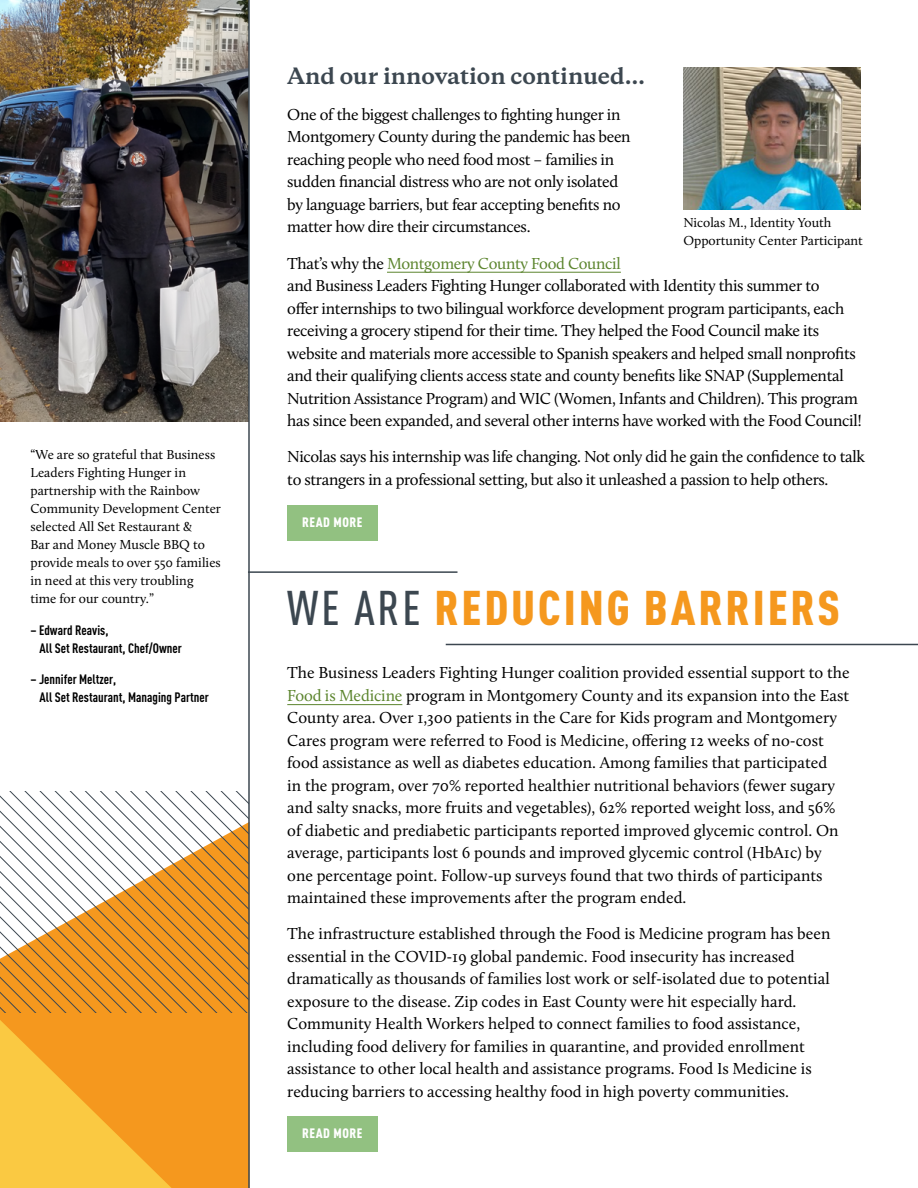
<style>
.page{position:relative;width:918px;height:1188px;background:#fff}
.page>*{position:absolute;margin:0;border:0;box-sizing:border-box;transform-origin:0 0}
.t1{font:48px "DIN Cond Black Alternate";letter-spacing:.06em;color:#f5981e}
.t2{font:700 21px "Galaxie Copernicus";color:#3c4750}
.t3{font:16.5px/22.5px "Calluna";letter-spacing:-.005em;color:#000}
.t4{font:13.5px/18px "Calluna";color:#000}
.t5{font:700 13.5px/18px "DIN Cond";color:#000}
.t6{font:13.5px "DIN Cond Black Alternate";letter-spacing:.04em;color:#fff}
.s1{color:#5c852e}
.s2{font-family:"DIN Cond";font-weight:500;color:#3c4750}
</style>
<div class="page">
<img style="left:0;top:0;width:248px;height:421px">
<div style="left:0;top:1012px;width:248px;height:176px;background:#f5981e"></div>
<svg style="left:0;top:1020px;width:172px;height:168px;background:#f7b02f"></svg>
<hr style="left:387px;top:272px;width:234px;height:1px;background:#5c852e">
<svg style="left:0;top:792px;width:248px;height:220px"></svg>
<hr style="left:287px;top:704px;width:115px;height:1px;background:#5c852e">
<hr style="left:446px;top:644px;width:472px;height:1px;background:#3c4750">
<hr style="left:248px;top:571px;width:210px;height:2px;background:#3c4750">
<img style="left:683px;top:68px;width:178px;height:142px">
<hr style="left:248px;top:0;width:2px;height:1188px;background:#3c4750">
<div style="left:287px;top:505px;width:90px;height:35px;background:#92c181"></div>
<div style="left:287px;top:1117px;width:90px;height:35px;background:#92c181"></div>
<p class="t4" style="left:30px;top:446px;width:192px">“We are so grateful that Business<br>Leaders Fighting Hunger in partnership with the Rainbow<br>Community Development Center selected All Set Restaurant &amp;<br>Bar and Money Muscle BBQ to provide meals to over 550 families in need at this very troubling time for our country.”</p>
<p class="t5" style="left:39px;top:621px;width:144px;text-indent:-9px">– Edward Reavis,<br>All Set Restaurant, Chef/Owner</p>
<p class="t5" style="left:39px;top:670px;width:171px;text-indent:-9px">– Jennifer Meltzer,<br>All Set Restaurant, Managing Partner</p>
<p class="t2" style="left:287px;top:62px;width:360px">And our innovation continued…</p>
<p class="t3" style="left:287px;top:103px;width:345px">One of the biggest challenges to fighting hunger in Montgomery County during the pandemic has been reaching people who need food most – families in sudden financial distress who are not only isolated by language barriers, but fear accepting benefits no matter how dire their circumstances.</p>
<p class="t3" style="left:287px;top:252px;width:576px">That’s why the <span class="s1">Montgomery County Food Council<br></span>and Business Leaders Fighting Hunger collaborated with Identity this summer to<br>offer internships to two bilingual workforce development program participants, each receiving a grocery stipend for their time. They helped the Food Council make its website and materials more accessible to Spanish speakers and helped small nonprofits and their qualifying clients access state and county benefits like SNAP (Supplemental Nutrition Assistance Program) and WIC (Women, Infants and Children). This program has since been expanded, and several other interns have worked with the Food Council!</p>
<p class="t3" style="left:287px;top:445px;width:579px">Nicolas says his internship was life changing. Not only did he gain the confidence to talk to strangers in a professional setting, but also it unleashed a passion to help others.</p>
<p class="t4" style="left:683px;top:214px;width:181px">Nicolas M., Identity Youth<br>Opportunity Center Participant</p>
<p class="t6" style="left:302px;top:514px;width:62px">READ MORE</p>
<h1 class="t1" style="left:287px;top:578px;width:554px"><span class="s2">WE ARE</span> REDUCING BARRIERS</h1>
<p class="t3" style="left:287px;top:661px;width:564px">The Business Leaders Fighting Hunger coalition provided essential support to the <span class="s1">Food is Medicine</span> program in Montgomery County and its expansion into the East County area. Over 1,300 patients in the Care for Kids program and Montgomery Cares program were referred to Food is Medicine, offering 12 weeks of no-cost food assistance as well as diabetes education. Among families that participated<br>in the program, over 70% reported healthier nutritional behaviors (fewer sugary and salty snacks, more fruits and vegetables), 62% reported weight loss, and 56% of diabetic and prediabetic participants reported improved glycemic control. On average, participants lost 6 pounds and improved glycemic control (HbA1c) by one percentage point. Follow-up surveys found that two thirds of participants maintained these improvements after the program ended.</p>
<p class="t3" style="left:287px;top:923px;width:545px">The infrastructure established through the Food is Medicine program has been essential in the COVID-19 global pandemic. Food insecurity has increased dramatically as thousands of families lost work or self-isolated due to potential exposure to the disease. Zip codes in East County were hit especially hard.<br>Community Health Workers helped to connect families to food assistance, including food delivery for families in quarantine, and provided enrollment assistance to other local health and assistance programs. Food Is Medicine is reducing barriers to accessing healthy food in high poverty communities.</p>
<p class="t6" style="left:302px;top:1125px;width:62px">READ MORE</p>
</div>
